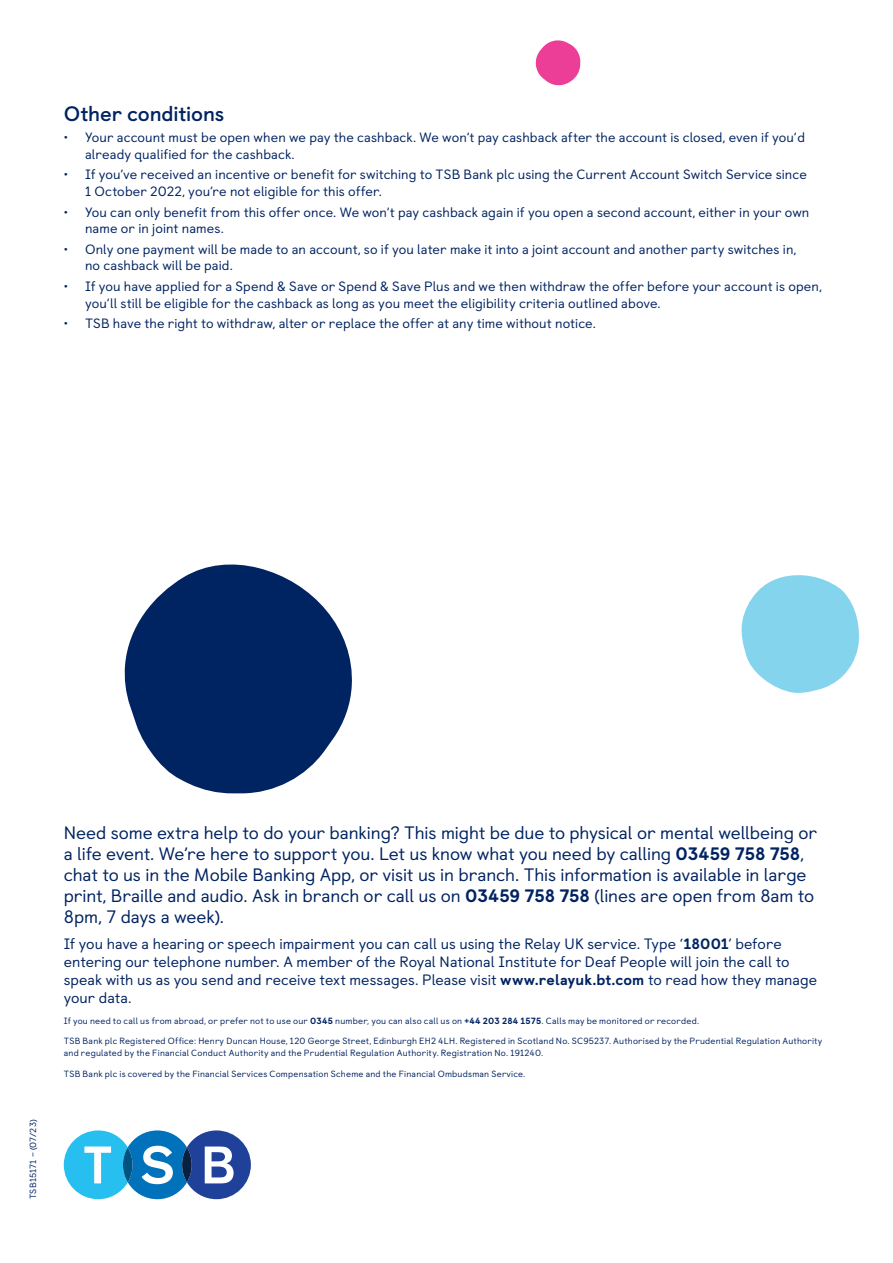
<style>
.page{position:relative;width:893px;height:1263px;background:#fff}
.page>*{position:absolute;margin:0;border:0;box-sizing:border-box;transform-origin:0 0}
.Header_Num_Bullets_14_14{font:700 21px "TSB Castledown";letter-spacing:-.005em;color:#002361}
.Text_Relay_Copy{font:18px/21px "TSB Castledown";letter-spacing:-.005em;color:#002361}
.Text_Relay_Copy-2{font:15px/18px "TSB Castledown";letter-spacing:.005em;color:#002361}
.Bullets_Copy_9_11{font:13.5px/16.5px "TSB Castledown";letter-spacing:.005em;color:#002361}
.Legal_Line__Important_Info{font:9px/12px "TSB Castledown";letter-spacing:.02em;color:#002361}
.StockCode_6_8{font:9px "TSB Castledown";letter-spacing:.015em;color:#002361}
.s1{font-weight:800}
</style>
<div class="page">
<svg style="left:124px;top:564px;width:228px;height:229px;fill:#002361"></svg>
<svg style="left:741px;top:575px;width:118px;height:118px"></svg>
<svg style="left:536px;top:40px;width:44px;height:45px"></svg>
<svg style="left:64px;top:1130px;width:187px;height:69px"></svg>
<p class="Header_Num_Bullets_14_14" style="left:64px;top:101px;width:162px">Other conditions</p>
<p class="Bullets_Copy_9_11" style="left:85px;top:129px;width:722px;text-indent:-21px">• Your account must be open when we pay the cashback. We won’t pay cashback after the account is closed, even if you’d already qualified for the cashback.</p>
<p class="Bullets_Copy_9_11" style="left:85px;top:167px;width:723px;text-indent:-21px">• If you’ve received an incentive or benefit for switching to TSB Bank plc using the Current Account Switch Service since<br>1 October 2022, you’re not eligible for this offer.</p>
<p class="Bullets_Copy_9_11" style="left:85px;top:204px;width:726px;text-indent:-21px">• You can only benefit from this offer once. We won’t pay cashback again if you open a second account, either in your own name or in joint names.</p>
<p class="Bullets_Copy_9_11" style="left:85px;top:241px;width:713px;text-indent:-21px">• Only one payment will be made to an account, so if you later make it into a joint account and another party switches in, no cashback will be paid.</p>
<p class="Bullets_Copy_9_11" style="left:85px;top:278px;width:738px;text-indent:-21px">• If you have applied for a Spend &amp; Save or Spend &amp; Save Plus and we then withdraw the offer before your account is open, you’ll still be eligible for the cashback as long as you meet the eligibility criteria outlined above.</p>
<p class="Bullets_Copy_9_11" style="left:64px;top:316px;width:534px">• TSB have the right to withdraw, alter or replace the offer at any time without notice.</p>
<p class="StockCode_6_8" style="left:28px;top:1199px;width:81px;rotate:-90deg">TSB15171 – (07/23)</p>
<p class="Text_Relay_Copy" style="left:64px;top:822px;width:755px">Need some extra help to do your banking? This might be due to physical or mental wellbeing or a life event. We’re here to support you. Let us know what you need by calling <span class="s1">03459 758 758</span>, chat to us in the Mobile Banking App, or visit us in branch. This information is available in large print, Braille and audio. Ask in branch or call us on <span class="s1">03459 758 758</span> (lines are open from 8am to 8pm, 7 days a week).</p>
<p class="Text_Relay_Copy-2" style="left:64px;top:935px;width:755px">If you have a hearing or speech impairment you can call us using the Relay UK service. Type ‘<span class="s1">18001</span>’ before entering our telephone number. A member of the Royal National Institute for Deaf People will join the call to speak with us as you send and receive text messages. Please visit <span class="s1">www.relayuk.bt.com</span> to read how they manage your data.</p>
<p class="Legal_Line__Important_Info" style="left:64px;top:1015px;width:637px">If you need to call us from abroad, or prefer not to use our <span class="s1">0345</span> number, you can also call us on <span class="s1">+44 203 284 1575</span>. Calls may be monitored or recorded.</p>
<p class="Legal_Line__Important_Info" style="left:64px;top:1035px;width:760px">TSB Bank plc Registered Office: Henry Duncan House, 120 George Street, Edinburgh EH2 4LH. Registered in Scotland No. SC95237. Authorised by the Prudential Regulation Authority and regulated by the Financial Conduct Authority and the Prudential Regulation Authority. Registration No. 191240.</p>
<p class="Legal_Line__Important_Info" style="left:64px;top:1068px;width:463px">TSB Bank plc is covered by the Financial Services Compensation Scheme and the Financial Ombudsman Service.</p>
</div>
